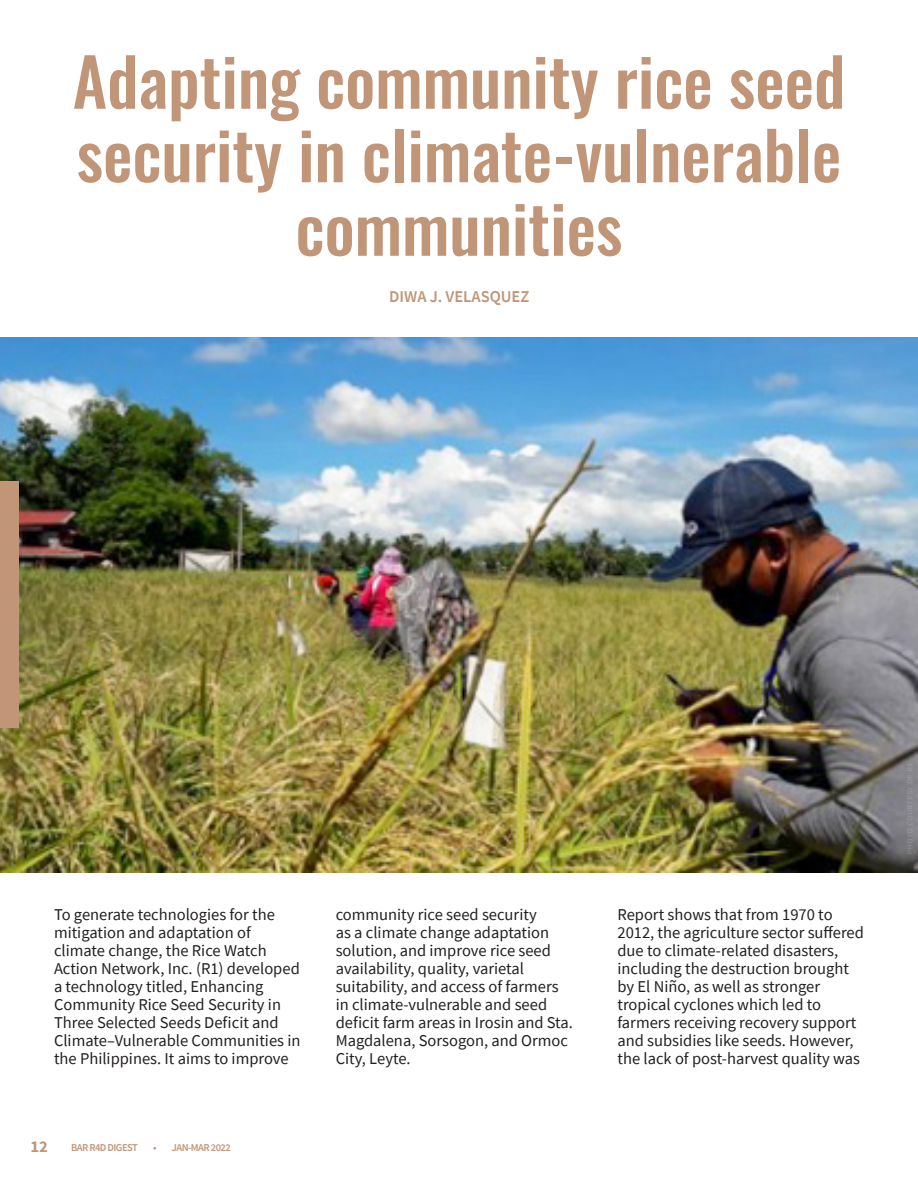
<style>
.page{position:relative;width:918px;height:1188px;background:#fff}
.page>*{position:absolute;margin:0;border:0;box-sizing:border-box;transform-origin:0 0}
.t1{font:500 66px/73.5px "Oswald";color:#c19577;text-align:center}
.t2{font:16.5px/18px "Source Sans Pro";color:#231f20}
.t3{font:600 16.5px "Source Sans Pro";color:#c19577}
.t4{font:700 16.5px "Source Sans Pro";color:#c19577}
.t5{font:600 10.5px "Source Sans Pro";letter-spacing:-.05em;color:#c19577}
</style>
<div class="page">
<img style="left:0;top:337px;width:918px;height:535px">
<div style="left:0;top:481px;width:19px;height:247px;background:#c19577"></div>
<h1 class="t1" style="left:73px;top:39px;width:774px">Adapting community rice seed security in climate-vulnerable communities</h1>
<p class="t3" style="left:389px;top:286px;width:142px">DIWA J. VELASQUEZ</p>
<p class="t2" style="left:54px;top:905px;width:248px">To generate technologies for the mitigation and adaptation of climate change, the Rice Watch Action Network, Inc. (R1) developed a technology titled, Enhancing Community Rice Seed Security in Three Selected Seeds Deficit and Climate–Vulnerable Communities in the Philippines. It aims to improve</p>
<p class="t2" style="left:336px;top:905px;width:239px">community rice seed security<br>as a climate change adaptation solution, and improve rice seed availability, quality, varietal suitability, and access of farmers in climate-vulnerable and seed deficit farm areas in Irosin and Sta.<br>Magdalena, Sorsogon, and Ormoc<br>City, Leyte.</p>
<p class="t2" style="left:617px;top:905px;width:248px">Report shows that from 1970 to 2012, the agriculture sector suffered due to climate-related disasters, including the destruction brought by El Niño, as well as stronger tropical cyclones which led to farmers receiving recovery support and subsidies like seeds. However, the lack of post-harvest quality was</p>
<p class="t4" style="left:30px;top:1136px;width:19px">12</p>
<p class="t5" style="left:71px;top:1141px;width:68px">BAR R4D DIGEST</p>
<p class="t5" style="left:153px;top:1141px;width:79px">• JAN-MAR 2022</p>
</div>
